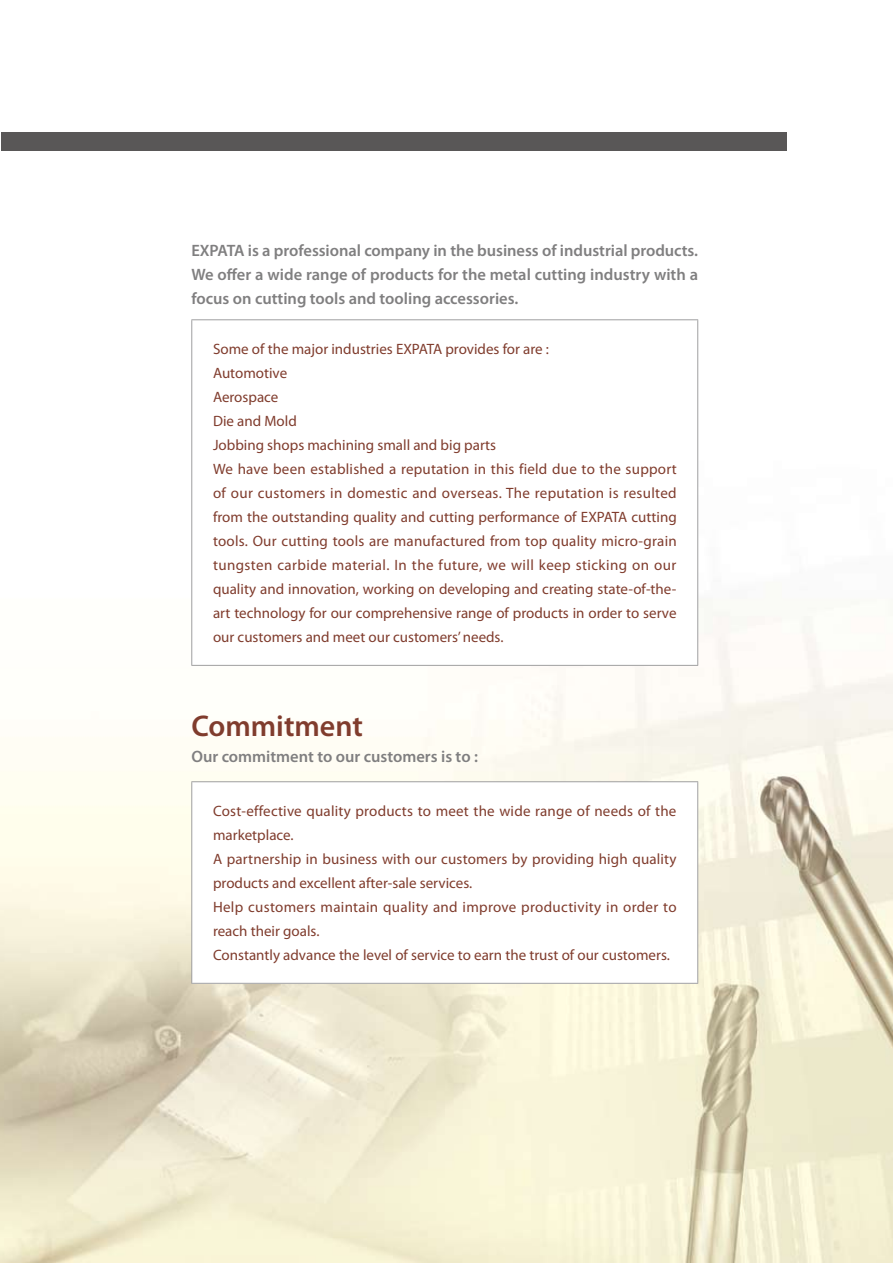
<style>
.page{position:relative;width:893px;height:1263px;background:#fff}
.page>*{position:absolute;margin:0;border:0;box-sizing:border-box;transform-origin:0 0}
.t1{font:600 30px "Myriad Pro";color:#803c2d}
.t2{font:600 16.5px/24px "Myriad Pro";color:#807f80;text-align:justify}
.t3{font:15px/24px "Myriad Pro";color:#803c2d}
</style>
<div class="page">
<img style="left:0;top:357px;width:893px;height:906px">
<div style="left:1px;top:132px;width:786px;height:19px;background:#595757"></div>
<div style="left:192px;top:320px;width:506px;height:345px;background:#fff"></div>
<hr style="left:191px;top:319px;width:507px;height:1px;background:#9f9fa0">
<hr style="left:191px;top:320px;width:1px;height:345px;background:#9f9fa0">
<hr style="left:697px;top:320px;width:1px;height:345px;background:#9f9fa0">
<hr style="left:191px;top:665px;width:507px;height:1px;background:#9f9fa0">
<div style="left:192px;top:782px;width:506px;height:201px;background:#fff"></div>
<hr style="left:191px;top:781px;width:507px;height:1px;background:#9f9fa0">
<hr style="left:191px;top:782px;width:1px;height:201px;background:#9f9fa0">
<hr style="left:697px;top:782px;width:1px;height:201px;background:#9f9fa0">
<hr style="left:191px;top:983px;width:507px;height:1px;background:#9f9fa0">
<p class="t2" style="left:191px;top:238px;width:508px">EXPATA is a professional company in the business of industrial products.<br>We offer a wide range of products for the metal cutting industry with a focus on cutting tools and tooling accessories.</p>
<p class="t3" style="left:213px;top:336px;width:465px">Some of the major industries EXPATA provides for are :<br>Automotive<br>Aerospace<br>Die and Mold<br>Jobbing shops machining small and big parts<br>We have been established a reputation in this field due to the support of our customers in domestic and overseas. The reputation is resulted from the outstanding quality and cutting performance of EXPATA cutting tools. Our cutting tools are manufactured from top quality micro-grain tungsten carbide material. In the future, we will keep sticking on our quality and innovation, working on developing and creating state-of-the&shy;art technology for our comprehensive range of products in order to serve our customers and meet our customers’ needs.</p>
<h1 class="t1" style="left:191px;top:707px;width:173px">Commitment</h1>
<p class="t2" style="left:191px;top:744px;width:288px">Our commitment to our customers is to :</p>
<p class="t3" style="left:213px;top:798px;width:465px">Cost-effective quality products to meet the wide range of needs of the marketplace.<br>A partnership in business with our customers by providing high quality products and excellent after-sale services.<br>Help customers maintain quality and improve productivity in order to reach their goals.<br>Constantly advance the level of service to earn the trust of our customers.</p>
</div>
